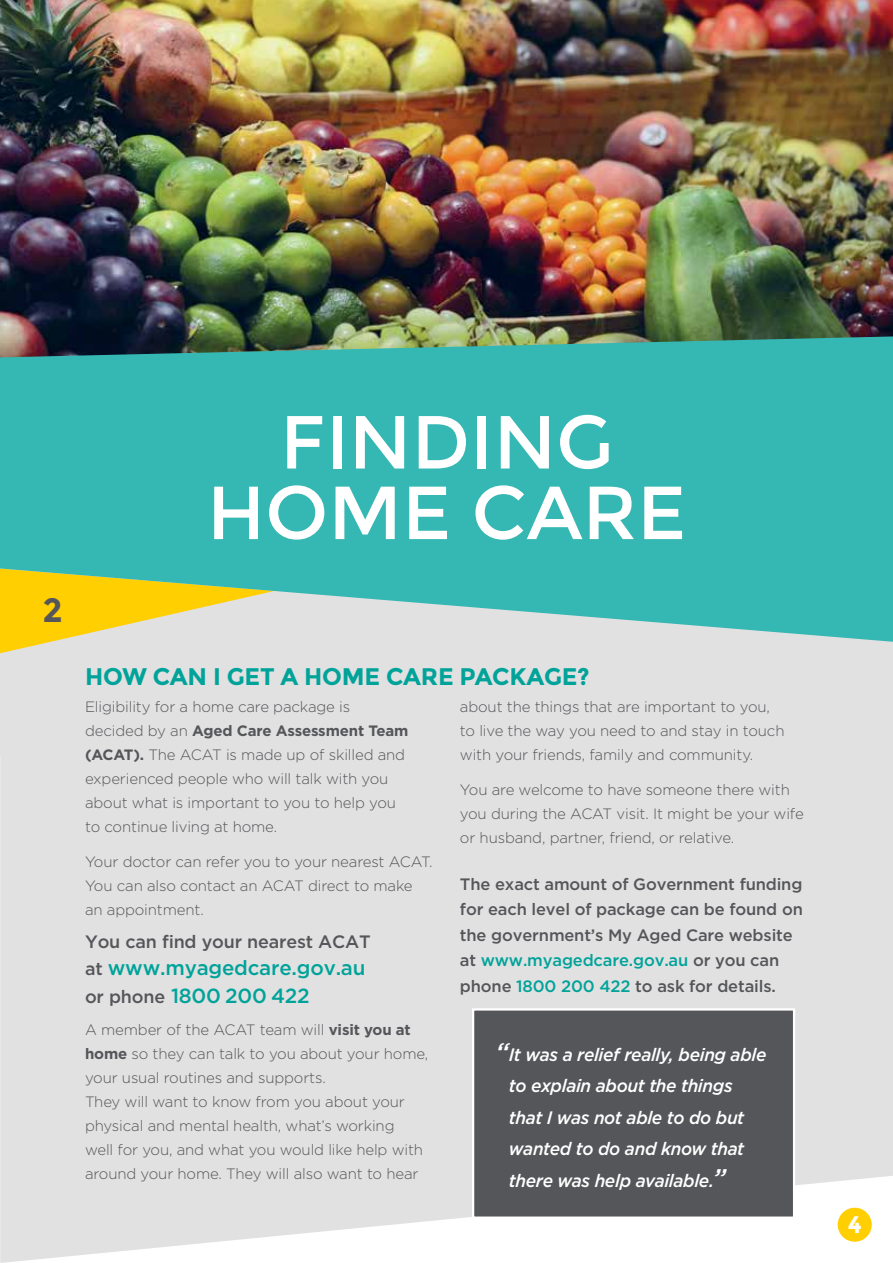
<style>
.page{position:relative;width:893px;height:1263px;background:#e2e1e1}
.page>*{position:absolute;margin:0;border:0;box-sizing:border-box;transform-origin:0 0}
.t1{font:75px/70.5px "Montserrat";color:#fff;text-align:center}
.t2{font:700 33.6px "Montserrat";color:#55565a}
.t3{font:700 24px "Montserrat";letter-spacing:-.01em;color:#00a39a}
.t4{font:700 24px "Montserrat";color:#fff}
.t5{font:500 20.55px/27.6px "Gotham";letter-spacing:-.01em;color:#00a39a}
.t6{font:italic 500 18px/31.5px "Gotham";letter-spacing:-.025em;color:#fff;scale:.96 1}
.t7{font:500 18px "Gotham";letter-spacing:-.01em;color:#55565a}
.t8{font:500 16.5px/25.5px "Gotham";letter-spacing:-.01em;color:#55565a}
.t9{font:300 15px/24px "Gotham";letter-spacing:-.01em;color:#55565a}
.s1{color:#00a39a}
.s2{font-weight:700}
.s3{font-size:18px;color:#55565a}
.s4{font-size:25.5px}
</style>
<div class="page">
<img style="left:0;top:0;width:893px;height:336px">
<svg style="left:0;top:642px;width:50px;height:11px"></svg>
<svg style="left:0;top:336px;width:893px;height:306px;background:#4cb8ab"></svg>
<svg style="left:4px;top:1176px;width:889px;height:87px;fill:#fff"></svg>
<div style="left:473px;top:1009px;width:321px;height:208px;background:#55565a"></div>
<div style="left:472px;top:1008px;width:323px;height:211px;border:2px solid #fff"></div>
<div style="left:838px;top:1208px;width:34px;height:34px;background:#ffcf01;border-radius:50%"></div>
<h2 class="t2" style="left:43px;top:590px;width:22px">2</h2>
<h1 class="t1" style="left:207px;top:408px;width:481px">FINDING<br>HOM E CARE</h1>
<h3 class="t3" style="left:85px;top:662px;width:506px">HOW CAN I GET A H OME CARE PACKAGE?</h3>
<p class="t9" style="left:460px;top:695px;width:326px">about the things that are important to you, to live the way you need to and stay in touch with your friends, family and community.</p>
<p class="t9" style="left:460px;top:778px;width:345px">You are welcome to have someone there with you during the ACAT visit. It might be your wife or husband, partner, friend, or relative.</p>
<p class="t8" style="left:460px;top:871px;width:344px">The exact amount of Government funding for each level of package can be found on the government’s My Aged Care website at <span class="s1">www.myagedcare.gov.au</span> or you can phone <span class="s1">1800 200 422</span> to ask for details.</p>
<p class="t9" style="left:85px;top:695px;width:325px">Eligibility for a home care package is decided by an <span class="s2">Aged Care Assessment Team (ACAT).</span> The ACAT is made up of skilled and experienced people who will talk with you about what is important to you to help you to continue living at home.</p>
<p class="t9" style="left:85px;top:850px;width:349px">Your doctor can refer you to your nearest ACAT.<br>You can also contact an ACAT direct to make an appointment.</p>
<p class="t7" style="left:85px;top:930px;width:287px">You can find your nearest ACAT</p>
<h3 class="t5" style="left:85px;top:954px;width:282px"><span class="s3">at</span> www.myagedcare.gov.au <span class="s3">or phone</span> 1800 200 422</h3>
<p class="t9" style="left:85px;top:1018px;width:345px">A member of the ACAT team will <span class="s2">visit you at home</span> so they can talk to you about your home, your usual routines and supports.<br>They will want to know from you about your physical and mental health, what’s working<br>well for you, and what you would like help with around your home. They will also want to hear</p>
<p class="t6" style="left:509px;top:1038px;width:270px;text-indent:-13px"><span class="s4">“</span>It was a relief really, being able to explain about the things that I was not able to do but wanted to do and know that there was help available.<span class="s4">”</span></p>
<h3 class="t4" style="left:848px;top:1210px;width:16px">4</h3>
</div>
